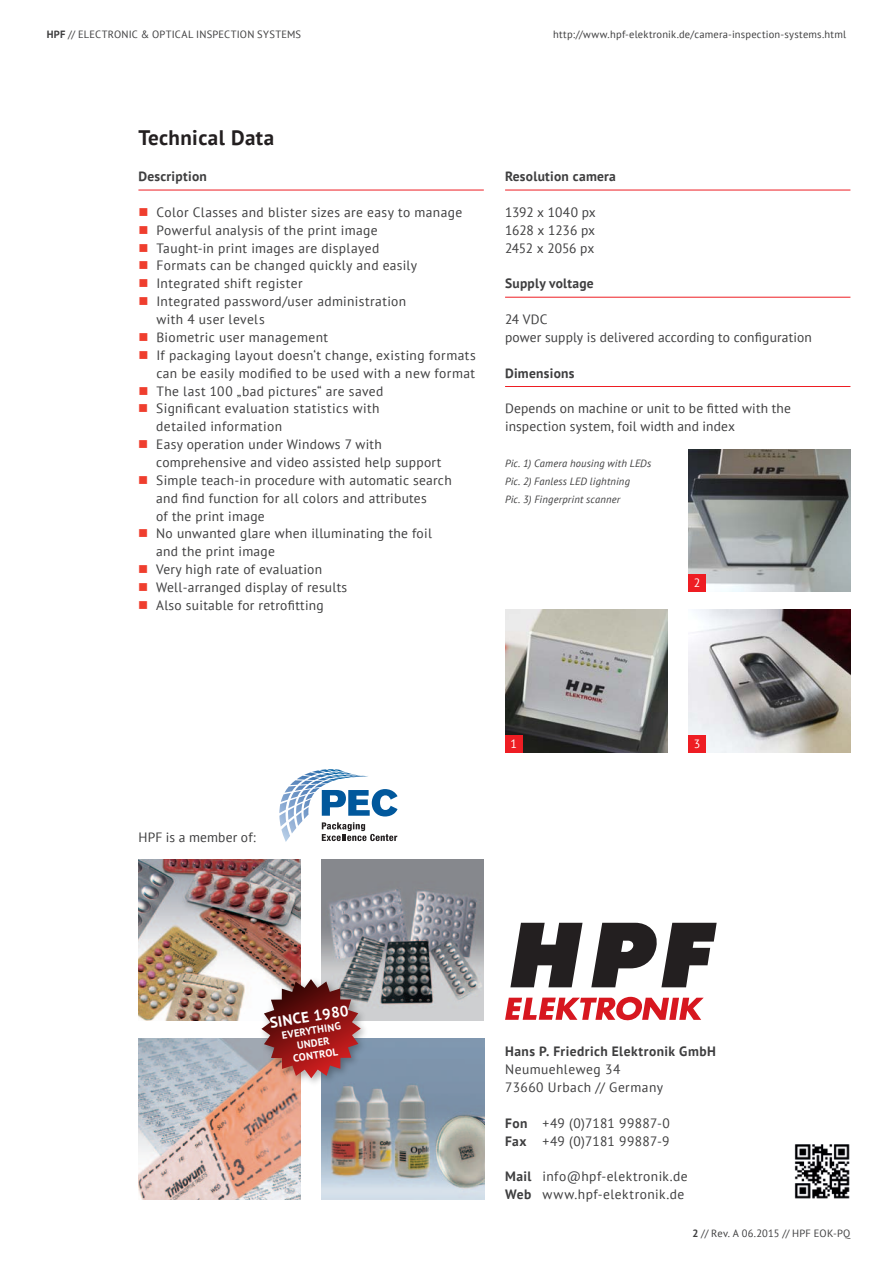
<style>
.page{position:relative;width:893px;height:1263px;background:#fff}
.page>*{position:absolute;margin:0;border:0;box-sizing:border-box;transform-origin:0 0}
.t1{font:700 21px "PT Sans";letter-spacing:.02em;color:#231f20}
.t2{font:700 15px "PT Sans";color:#fff}
.t3{font:13.5px/17.9px "PT Sans";letter-spacing:.02em;color:#3e3e3f}
.t4{font:700 13.5px "PT Sans";letter-spacing:.02em;color:#3e3e3f}
.t5{font:12px "PT Sans";color:#fff}
.t6{font:10.5px "PT Sans";letter-spacing:.02em;color:#3e3e3f}
.t7{font:italic 10.5px/17.9px "PT Sans";letter-spacing:.015em;color:#3e3e3f}
.t8{font:700 10.35px/12.5px "PT Sans";color:#fff;text-align:center}
.s1{font-weight:700}
</style>
<div class="page">
<img style="left:688px;top:610px;width:162px;height:143px">
<img style="left:505px;top:610px;width:162px;height:143px">
<img style="left:688px;top:449px;width:162px;height:143px">
<svg style="left:591px;top:923px;width:126px;height:64px"></svg>
<svg style="left:510px;top:923px;width:72px;height:64px"></svg>
<svg style="left:505px;top:997px;width:199px;height:23px"></svg>
<img style="left:138px;top:860px;width:162px;height:160px">
<img style="left:322px;top:860px;width:162px;height:160px">
<img style="left:322px;top:1038px;width:162px;height:161px">
<img style="left:138px;top:1038px;width:162px;height:161px">
<img style="left:252px;top:970px;width:118px;height:117px">
<svg style="left:261px;top:979px;width:100px;height:99px;background:#944848"></svg>
<div style="left:505px;top:735px;width:18px;height:18px;background:#ee1d23"></div>
<div style="left:688px;top:574px;width:18px;height:18px;background:#ee1d23"></div>
<div style="left:688px;top:735px;width:18px;height:18px;background:#ee1d23"></div>
<img style="left:794px;top:1144px;width:56px;height:55px">
<hr style="left:138px;top:190px;width:346px;height:1px;background:#ee1d23">
<hr style="left:505px;top:190px;width:345px;height:1px;background:#ee1d23">
<hr style="left:505px;top:297px;width:345px;height:1px;background:#ee1d23">
<hr style="left:505px;top:386px;width:345px;height:1px;background:#ee1d23">
<svg style="left:322px;top:789px;width:76px;height:27px"></svg>
<svg style="left:322px;top:822px;width:75px;height:19px"></svg>
<svg style="left:297px;top:769px;width:71px;height:12px"></svg>
<p class="t6" style="left:47px;top:28px;width:256px"><span class="s1">HPF</span> // ELECTRONIC &amp; OPTICAL INSPECTION SYSTEMS</p>
<p class="t6" style="left:553px;top:28px;width:294px">http://www.hpf-elektronik.de/camera-inspection-systems.html</p>
<h1 class="t1" style="left:138px;top:124px;width:137px">Technical Data</h1>
<p class="t4" style="left:138px;top:167px;width:70px">Description</p>
<p class="t3" style="left:156px;top:203px;width:321px">Color Classes and blister sizes are easy to manage Powerful analysis of the print image<br>Taught-in print images are displayed<br>Formats can be changed quickly and easily Integrated shift register<br>Integrated password/user administration<br>with 4 user levels<br>Biometric user management<br>If packaging layout doesn‘t change, existing formats can be easily modified to be used with a new format The last 100 „bad pictures“ are saved<br>Significant evaluation statistics with<br>detailed information<br>Easy operation under Windows 7 with<br>comprehensive and video assisted help support Simple teach-in procedure with automatic search and find function for all colors and attributes<br>of the print image<br>No unwanted glare when illuminating the foil<br>and the print image<br>Very high rate of evaluation<br>Well-arranged display of results<br>Also suitable for retrofitting</p>
<p class="t4" style="left:505px;top:167px;width:112px">Resolution camera</p>
<p class="t3" style="left:505px;top:203px;width:92px;text-align:justify">1392 x 1040 px 1628 x 1236 px 2452 x 2056 px</p>
<p class="t4" style="left:505px;top:275px;width:90px">Supply voltage</p>
<p class="t3" style="left:505px;top:310px;width:308px">24 VDC<br>power supply is delivered according to configuration</p>
<p class="t4" style="left:505px;top:364px;width:71px">Dimensions</p>
<p class="t3" style="left:505px;top:399px;width:287px">Depends on machine or unit to be fitted with the inspection system, foil width and index</p>
<p class="t7" style="left:505px;top:454px;width:148px">Pic. 1) Camera housing with LEDs<br>Pic. 2) Fanless LED lightning<br>Pic. 3) Fingerprint scanner</p>
<p class="t5" style="left:694px;top:575px;width:8px">2</p>
<p class="t3" style="left:138px;top:828px;width:119px">HPF is a member of:</p>
<p class="t5" style="left:511px;top:736px;width:8px">1</p>
<p class="t5" style="left:694px;top:736px;width:8px">3</p>
<p class="t2" style="left:268px;top:1013px;width:81px;rotate:-9deg">SINCE 1980</p>
<p class="t8" style="left:281px;top:1029px;width:61px;rotate:-9deg">EVERYTHING<br>UNDER<br>CONTROL</p>
<p class="t4" style="left:505px;top:1042px;width:212px">Hans P. Friedrich Elektronik GmbH</p>
<p class="t3" style="left:505px;top:1060px;width:159px">Neumuehleweg 34<br>73660 Urbach // Germany</p>
<p class="t3" style="left:505px;top:1114px;width:166px"><span class="s1">Fon</span> +49 (0)7181 99887-0<br><span class="s1">Fax</span> +49 (0)7181 99887-9</p>
<p class="t3" style="left:505px;top:1167px;width:184px"><span class="s1">Mail</span> info@hpf-elektronik.de<br><span class="s1">Web</span> www.hpf-elektronik.de</p>
<p class="t6" style="left:692px;top:1227px;width:159px"><span class="s1">2</span> // Rev. A 06.2015 // HPF EOK-PQ</p>
</div>
